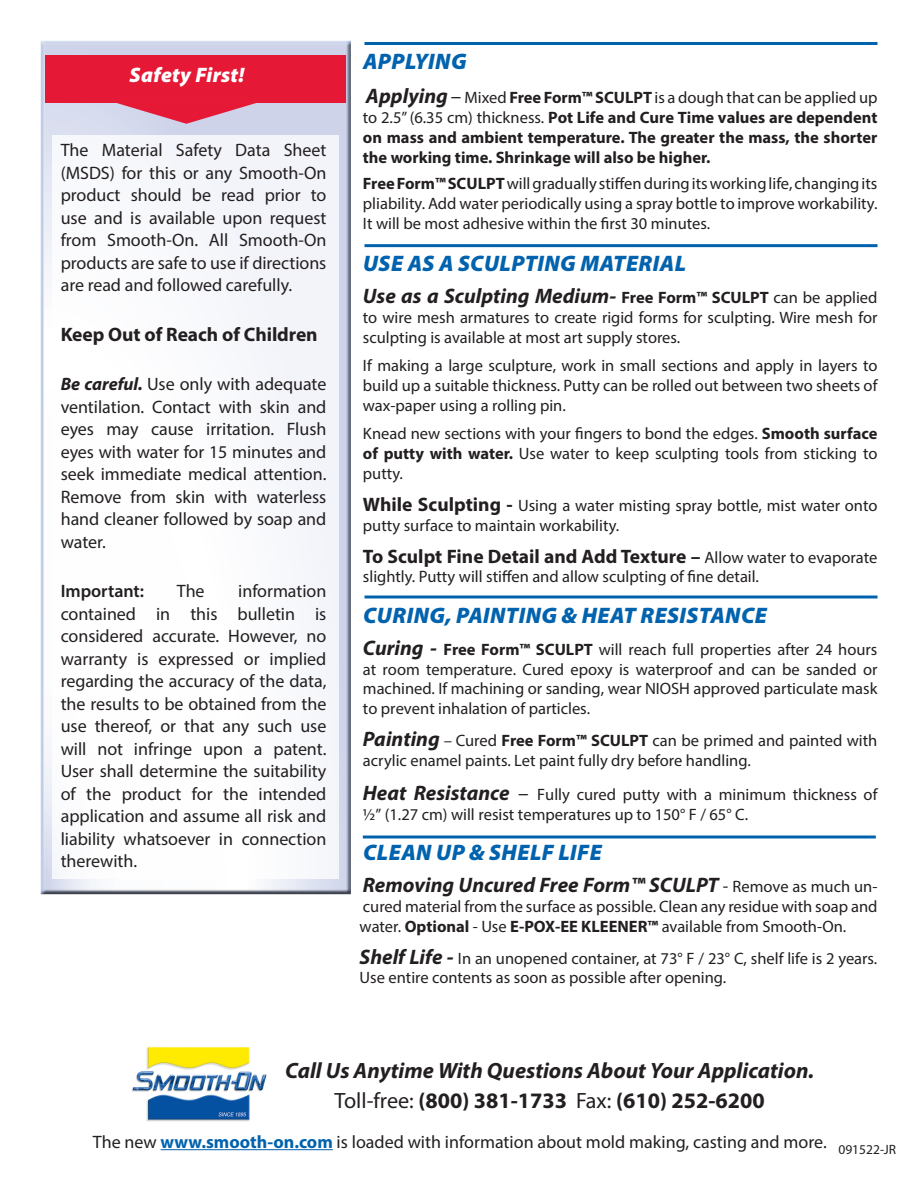
<style>
.page{position:relative;width:918px;height:1188px;background:#fff}
.page>*{position:absolute;margin:0;border:0;box-sizing:border-box;transform-origin:0 0}
.t1{font:italic 900 22.5px "Myriad Pro";letter-spacing:.02em;color:#0162ae}
.t2{font:italic 700 22.2px "Myriad Pro";color:#231f20}
.t3{font:700 22.2px "Myriad Pro";color:#231f20}
.t4{font:italic 700 21px "Myriad Pro";color:#231f20}
.t5{font:italic 900 21px "Myriad Pro";letter-spacing:.01em;color:#fff}
.t6{font:700 19.5px "Myriad Pro";letter-spacing:-.005em;color:#231f20}
.t7{font:18px/22.5px "Myriad Pro";letter-spacing:-.005em;color:#231f20;text-align:justify}
.t8{font:600 18px "Myriad Pro";letter-spacing:-.005em;color:#231f20}
.t9{font:16.5px/19.8px "Myriad Pro";color:#231f20}
.t10{font:700 16.5px/19.8px "Myriad Pro";color:#231f20;text-align:justify}
.t11{font:13.5px "Myriad Pro";color:#231f20}
.s1{font-weight:700;font-style:italic}
.s2{font-style:italic;font-size:21px}
.s3{font-weight:400;font-size:21px}
.s4{font-weight:400}
.s5{font-weight:700}
.s6{font-style:normal;font-size:16.5px}
.s7{font-weight:400;font-style:normal;font-size:16.5px}
.s8{font-weight:700;font-size:19.5px}
.s9{font-weight:400;font-size:16.5px}
.s10{font-weight:700;font-style:italic;font-size:21px}
.s11{font-style:italic}
.s12{font-size:21px}
.s13{font-weight:400;font-style:normal;font-size:18px}
.s14{font-weight:700;color:#0162ae}
</style>
<div class="page">
<div style="left:40px;top:40px;width:313px;height:855px;background:#231f20;opacity:.75"></div>
<div style="left:52px;top:135px;width:286px;height:744px;background:#fff"></div>
<div style="left:45px;top:56px;width:301px;height:47px;background:#e51836"></div>
<svg style="left:117px;top:103px;width:139px;height:21px;background:#da7791"></svg>
<img style="left:132px;top:1046px;width:135px;height:76px">
<hr style="left:161px;top:1149px;width:172px;height:1px;background:#0162ae">
<hr style="left:364px;top:42px;width:514px;height:3px;background:#0162ae">
<hr style="left:364px;top:244px;width:514px;height:3px;background:#0162ae">
<hr style="left:364px;top:596px;width:514px;height:2px;background:#0162ae">
<hr style="left:363px;top:836px;width:513px;height:2px;background:#0162ae">
<p class="t5" style="left:130px;top:61px;width:116px">Safety First!</p>
<p class="t7" style="left:61px;top:139px;width:267px">The Material Safety Data Sheet (MSDS) for this or any Smooth-On product should be read prior to use and is available upon request from Smooth-On. All Smooth-On products are safe to use if directions are read and followed carefully.</p>
<p class="t6" style="left:61px;top:322px;width:259px">Keep Out of Reach of Children</p>
<p class="t7" style="left:61px;top:373px;width:267px"><span class="s1">Be careful.</span> Use only with adequate ventilation. Contact with skin and eyes may cause irritation. Flush eyes with water for 15 minutes and seek immediate medical attention.<br>Remove from skin with waterless hand cleaner followed by soap and water.</p>
<p class="t8" style="left:61px;top:580px;width:85px">Important:</p>
<p class="t7" style="left:177px;top:580px;width:29px">The</p>
<p class="t7" style="left:61px;top:580px;width:267px;text-indent:178px">information contained in this bulletin is considered accurate. However, no warranty is expressed or implied regarding the accuracy of the data, the results to be obtained from the use thereof, or that any such use will not infringe upon a patent.<br>User shall determine the suitability of the product for the intended application and assume all risk and liability whatsoever in connection therewith.</p>
<p class="t1" style="left:363px;top:47px;width:105px">APPLYING</p>
<p class="t10" style="left:363px;top:87px;width:516px"><span class="s2">Applying</span> <span class="s3">–</span> <span class="s4">Mixed</span> Free Form™ SCULPT <span class="s4">is a dough that can be applied up to 2.5” (6.35 cm) thickness.</span> Pot Life and Cure Time values are dependent on mass and ambient temperature. The greater the mass, the shorter the working time. Shrinkage will also be higher.</p>
<p class="t9" style="left:363px;top:173px;width:516px;text-align:justify"><span class="s5">Free Form™ SCULPT</span>will gradually stiffen during its working life, changing its pliability. Add water periodically using a spray bottle to improve workability.<br>It will be most adhesive within the first 30 minutes.</p>
<p class="t1" style="left:363px;top:249px;width:324px">USE AS A SCULPTING MATERIAL</p>
<p class="t4" style="left:363px;top:282px;width:516px">Use as a Sculpting Medium- <span class="s6">Free Form™ SCULPT</span> <span class="s7">can be applied</span></p>
<p class="t9" style="left:363px;top:307px;width:516px">to wire mesh armatures to create rigid forms for sculpting. Wire mesh for sculpting is available at most art supply stores.</p>
<p class="t9" style="left:363px;top:355px;width:516px;text-align:justify">If making a large sculpture, work in small sections and apply in layers to build up a suitable thickness. Putty can be rolled out between two sheets of wax-paper using a rolling pin.</p>
<p class="t9" style="left:363px;top:423px;width:516px;text-align:justify">Knead new sections with your fingers to bond the edges. <span class="s5">Smooth surface of putty with water.</span> Use water to keep sculpting tools from sticking to putty.</p>
<p class="t9" style="left:363px;top:495px;width:516px"><span class="s8">While Sculpting -</span> Using a water misting spray bottle, mist water onto putty surface to maintain workability.</p>
<p class="t6" style="left:363px;top:543px;width:516px">To Sculpt Fine Detail and Add Texture – <span class="s9">Allow water to evaporate</span></p>
<p class="t9" style="left:363px;top:567px;width:398px">slightly. Putty will stiffen and allow sculpting of fine detail.</p>
<p class="t1" style="left:363px;top:600px;width:405px">CURING, PAINTING &amp; HEAT RESISTANCE</p>
<p class="t9" style="left:363px;top:639px;width:516px;text-align:justify"><span class="s10">Curing -</span> <span class="s5">Free Form™ SCULPT</span> will reach full properties after 24 hours at room temperature. Cured epoxy is waterproof and can be sanded or machined. If machining or sanding, wear NIOSH approved particulate mask to prevent inhalation of particles.</p>
<p class="t9" style="left:363px;top:730px;width:516px"><span class="s10">Painting</span> <span class="s11">–</span> Cured <span class="s5">Free Form™ SCULPT</span> can be primed and painted with acrylic enamel paints. Let paint fully dry before handling.</p>
<p class="t9" style="left:363px;top:784px;width:516px"><span class="s10">Heat Resistance</span> <span class="s12">–</span> Fully cured putty with a minimum thickness of ½” (1.27 cm) will resist temperatures up to 150° F / 65° C.</p>
<p class="t1" style="left:363px;top:838px;width:240px">CLEAN UP &amp; SHELF LIFE</p>
<p class="t4" style="left:363px;top:871px;width:516px">Removing Uncured Free Form™ SCULPT <span class="s13">-</span> <span class="s7">Remove as much un-</span></p>
<p class="t9" style="left:360px;top:896px;width:519px">cured material from the surface as possible. Clean any residue with soap and water. <span class="s5">Optional</span> - Use <span class="s5">E-POX-EE KLEENER™</span> available from Smooth-On.</p>
<p class="t9" style="left:360px;top:948px;width:519px"><span class="s10">Shelf Life -</span> In an unopened container, at 73° F / 23° C, shelf life is 2 years.<br>Use entire contents as soon as possible after opening.</p>
<p class="t2" style="left:285px;top:1056px;width:531px">Call Us Anytime With Questions About Your Application.</p>
<p class="t3" style="left:335px;top:1086px;width:432px"><span class="s4">Toll-free:</span> (800) 381-1733 <span class="s4">Fax:</span> (610) 252-6200</p>
<p class="t7" style="left:93px;top:1130px;width:735px">The new <span class="s14">www.smooth-on.com</span> is loaded with information about mold making, casting and more.</p>
<p class="t11" style="left:838px;top:1141px;width:59px">091522-JR</p>
</div>
